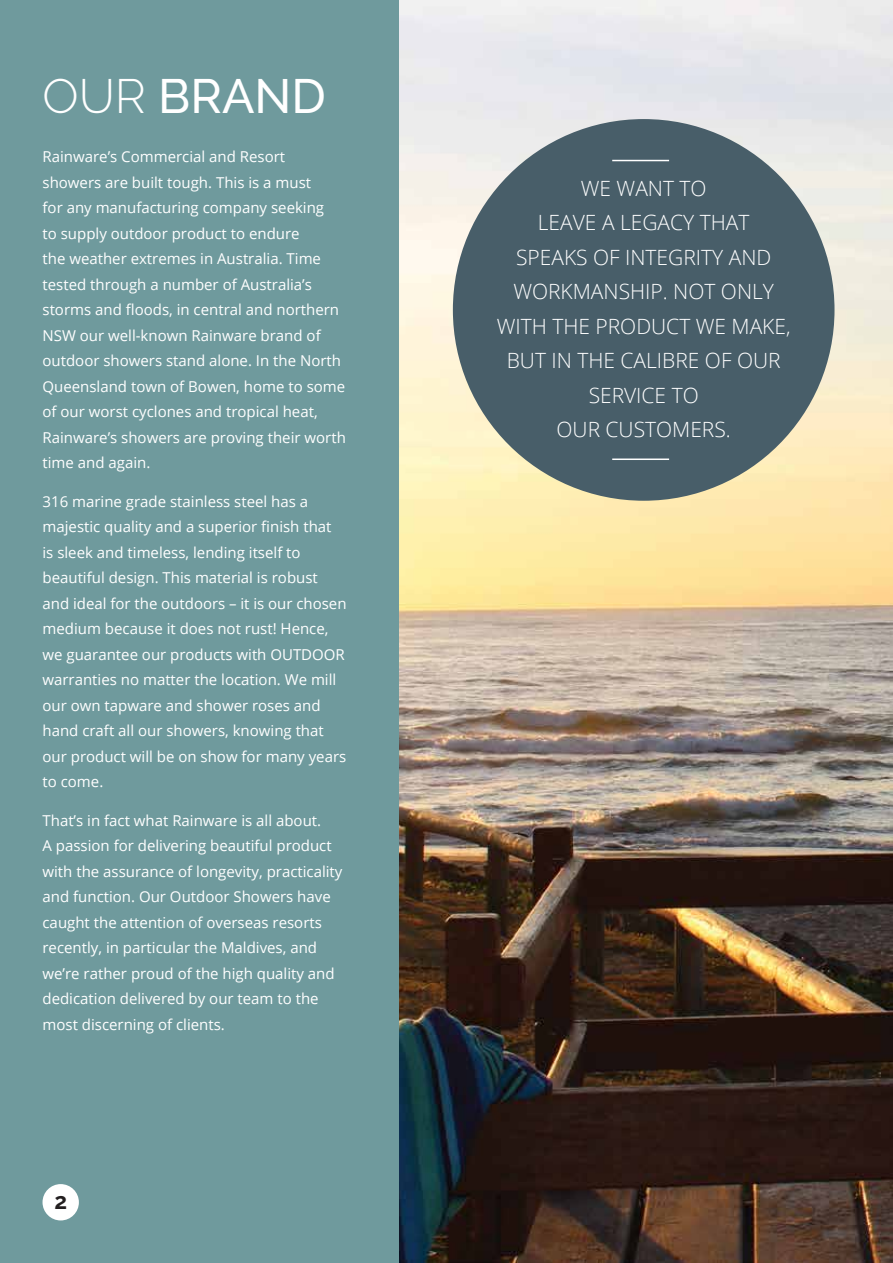
<style>
.page{position:relative;width:893px;height:1263px;background:#fff}
.page>*{position:absolute;margin:0;border:0;box-sizing:border-box;transform-origin:0 0}
.t1{font:500 48px "Raleway";color:#fff}
.t2{font:700 22.5px "Raleway";color:#231f20}
.t3{font:300 21px/34.5px "Open Sans";color:#fff;text-align:center}
.t4{font:15px/25.5px "Open Sans";color:#fff}
.s1{font-weight:300}
</style>
<div class="page">
<div style="left:0;top:0;width:503px;height:1263px;background:#6f9a9d"></div>
<img style="left:400px;top:0;width:493px;height:1263px">
<div style="left:43px;top:1184px;width:36px;height:36px;background:#fff;border-radius:50%"></div>
<div style="left:453px;top:119px;width:381px;height:382px;background:#485e69;border-radius:50%"></div>
<hr style="left:612px;top:160px;width:57px;height:1px;background:#fff">
<hr style="left:612px;top:458px;width:57px;height:2px;background:#fff">
<p class="t1" style="left:43px;top:69px;width:285px"><span class="s1">OUR</span> BRAND</p>
<p class="t4" style="left:43px;top:144px;width:305px">Rainware’s Commercial and Resort showers are built tough. This is a must<br>for any manufacturing company seeking<br>to supply outdoor product to endure<br>the weather extremes in Australia. Time tested through a number of Australia’s storms and floods, in central and northern NSW our well-known Rainware brand of outdoor showers stand alone. In the North Queensland town of Bowen, home to some of our worst cyclones and tropical heat, Rainware’s showers are proving their worth time and again.</p>
<p class="t4" style="left:43px;top:488px;width:306px">316 marine grade stainless steel has a majestic quality and a superior finish that<br>is sleek and timeless, lending itself to beautiful design. This material is robust and ideal for the outdoors – it is our chosen medium because it does not rust! Hence, we guarantee our products with OUTDOOR warranties no matter the location. We mill our own tapware and shower roses and hand craft all our showers, knowing that our product will be on show for many years to come.</p>
<p class="t4" style="left:43px;top:807px;width:301px">That’s in fact what Rainware is all about.<br>A passion for delivering beautiful product with the assurance of longevity, practicality and function. Our Outdoor Showers have caught the attention of overseas resorts recently, in particular the Maldives, and we’re rather proud of the high quality and dedication delivered by our team to the most discerning of clients.</p>
<p class="t2" style="left:54px;top:1188px;width:14px">2</p>
<p class="t3" style="left:497px;top:170px;width:295px">WE WANT TO<br>LEAVE A LEGACY THAT<br>SPEAKS OF INTEGRITY AND<br>WORKMANSHIP. NOT ONLY<br>WITH THE PRODUCT WE MAKE,<br>BUT IN THE CALIBRE OF OUR<br>SERVICE TO<br>OUR CUSTOMERS.</p>
</div>
